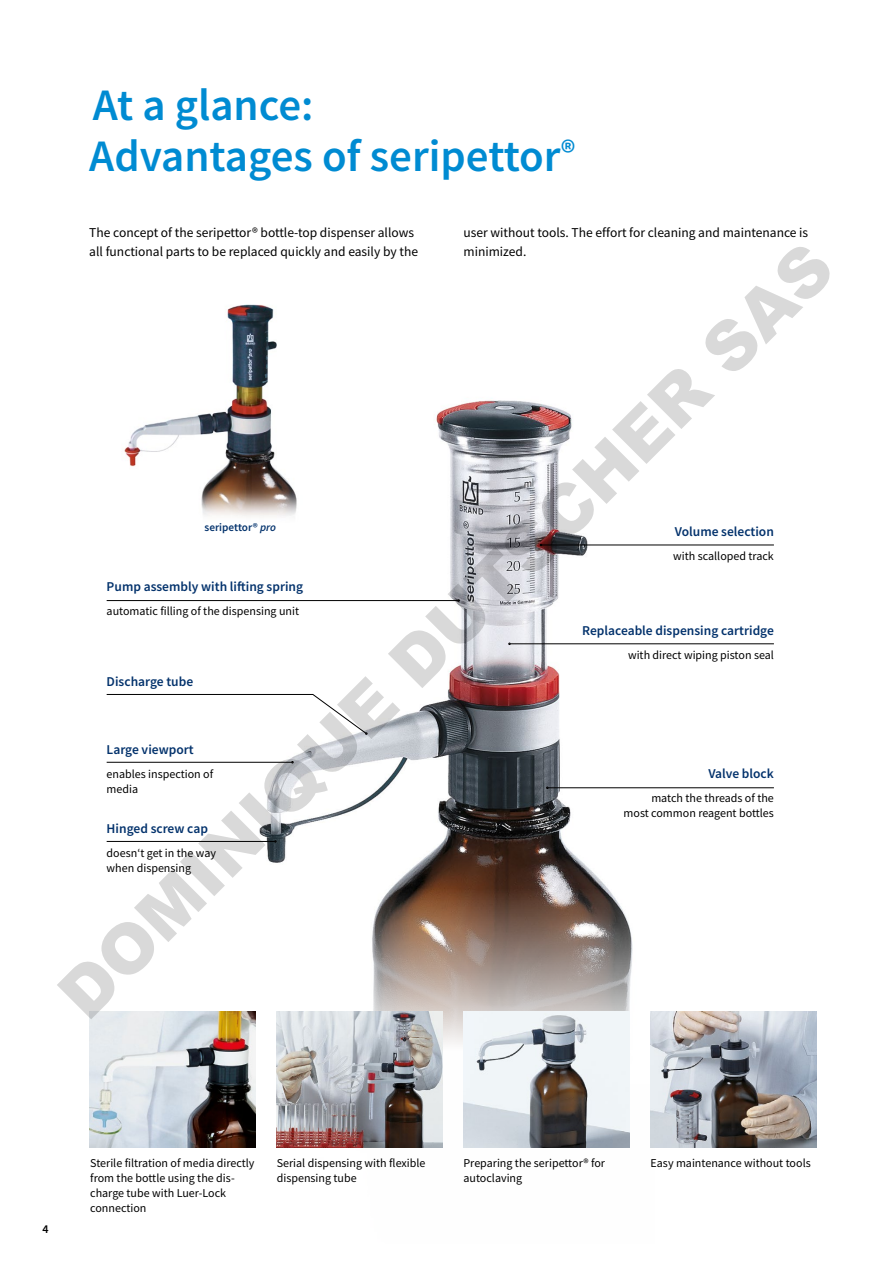
<style>
.page{position:relative;width:893px;height:1263px;background:#fff}
.page>*{position:absolute;margin:0;border:0;box-sizing:border-box;transform-origin:0 0}
.t1{font:900 67.95px "Arial";color:rgb(0 0 0/.15)}
.t2{font:600 45px/51px "Source Sans Pro";color:#008bd2}
.t3{font:13.5px/19.5px "Source Sans Pro";color:#000}
.t4{font:600 13.5px "Source Sans Pro";color:#03326c}
.t5{font:12px/15px "Source Sans Pro";color:#000}
.t6{font:600 12px "Source Sans Pro";color:#000}
.t7{font:600 11.25px "Source Sans Pro";color:#03326c}
.s1{font-style:italic}
</style>
<div class="page">
<img style="left:239px;top:400px;width:415px;height:748px">
<img style="left:276px;top:1011px;width:166px;height:136px">
<img style="left:463px;top:1011px;width:166px;height:136px">
<img style="left:651px;top:1011px;width:165px;height:136px">
<img style="left:89px;top:1011px;width:166px;height:136px">
<img style="left:124px;top:304px;width:186px;height:218px">
<hr style="left:542px;top:545px;width:232px;height:1px;background:#000">
<hr style="left:510px;top:643px;width:264px;height:1px;background:#000">
<hr style="left:107px;top:762px;width:185px;height:1px;background:#000">
<hr style="left:107px;top:600px;width:351px;height:1px;background:#000">
<hr style="left:548px;top:787px;width:226px;height:1px;background:#000">
<hr style="left:107px;top:841px;width:168px;height:1px;background:#000">
<svg style="left:106px;top:694px;width:261px;height:40px"></svg>
<h2 class="t2" style="left:89px;top:79px;width:487px">At a glance:<br>Advantages of seripettor<sup>®</sup></h2>
<p class="t3" style="left:89px;top:222px;width:330px">The concept of the seripettor® bottle-top dispenser allows all functional parts to be replaced quickly and easily by the</p>
<p class="t3" style="left:463px;top:222px;width:346px">user without tools. The effort for cleaning and maintenance is minimized.</p>
<h1 class="t1" style="left:35px;top:971px;width:1063px;rotate:-45deg">DOMINIQUE DUTSCHER SAS</h1>
<p class="t7" style="left:205px;top:520px;width:73px">seripettor® <span class="s1">pro</span></p>
<p class="t4" style="left:675px;top:523px;width:101px">Volume selection</p>
<p class="t5" style="left:673px;top:548px;width:102px">with scalloped track</p>
<p class="t4" style="left:107px;top:577px;width:198px">Pump assembly with lifting spring</p>
<p class="t5" style="left:107px;top:603px;width:194px">automatic filling of the dispensing unit</p>
<p class="t4" style="left:582px;top:622px;width:193px">Replaceable dispensing cartridge</p>
<p class="t5" style="left:628px;top:647px;width:147px">with direct wiping piston seal</p>
<p class="t4" style="left:107px;top:673px;width:88px">Discharge tube</p>
<p class="t4" style="left:107px;top:741px;width:89px">Large viewport</p>
<p class="t5" style="left:107px;top:767px;width:108px">enables inspection of media</p>
<p class="t4" style="left:708px;top:764px;width:67px">Valve block</p>
<p class="t5" style="left:623px;top:790px;width:152px;text-align:right">match the threads of the most common reagent bottles</p>
<p class="t4" style="left:107px;top:820px;width:103px">Hinged screw cap</p>
<p class="t5" style="left:107px;top:846px;width:111px">doesn‘t get in the way when dispensing</p>
<p class="t6" style="left:43px;top:1221px;width:8px">4</p>
<p class="t5" style="left:90px;top:1156px;width:166px">Sterile filtration of media directly from the bottle using the dis&shy;charge tube with Luer-Lock connection</p>
<p class="t5" style="left:463px;top:1156px;width:143px">Preparing the seripettor® for autoclaving</p>
<p class="t5" style="left:277px;top:1156px;width:150px">Serial dispensing with flexible dispensing tube</p>
<p class="t5" style="left:651px;top:1156px;width:162px">Easy maintenance without tools</p>
</div>
